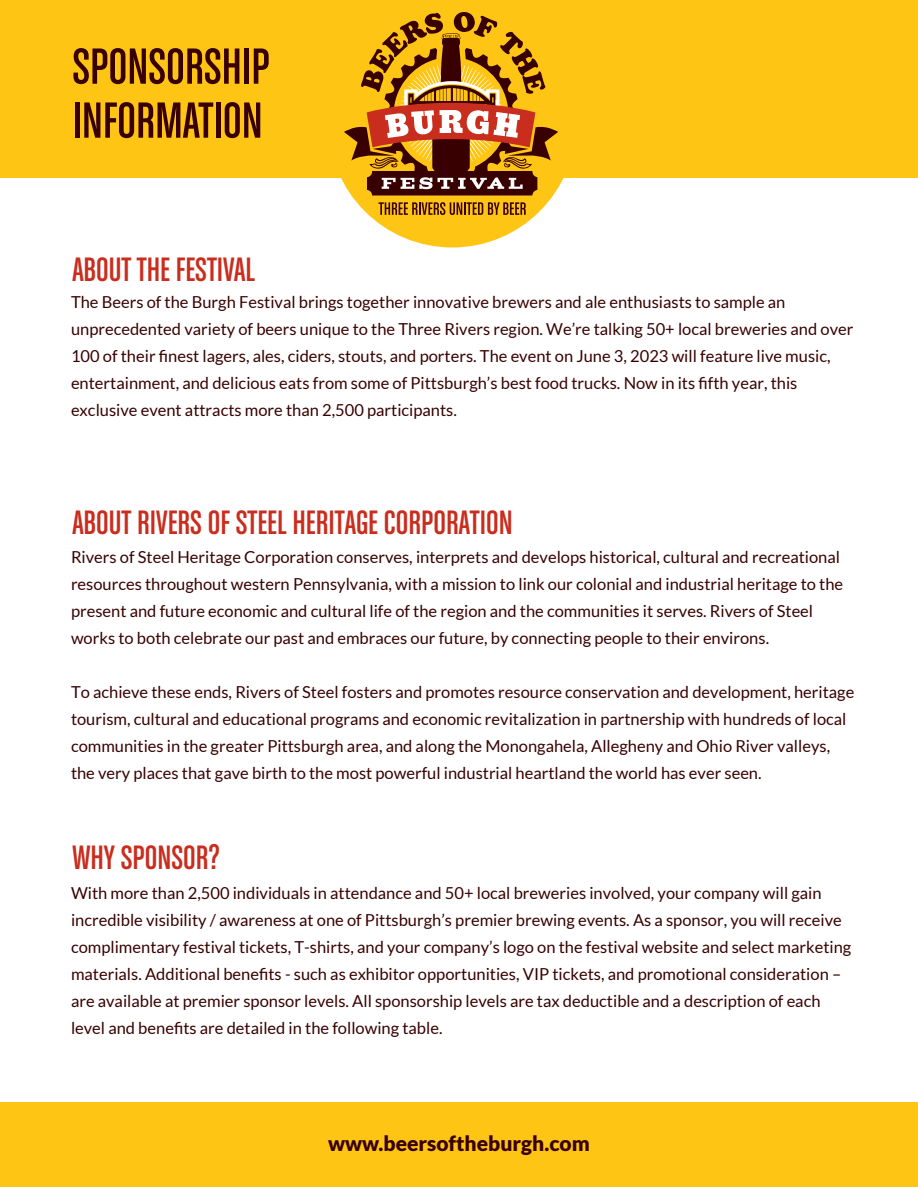
<style>
.page{position:relative;width:918px;height:1188px;background:#fff}
.page>*{position:absolute;margin:0;border:0;box-sizing:border-box;transform-origin:0 0}
.t1{font:54px/54px "Chalet Comprime Cologne Eighty";color:#380000}
.t2{font:36px "Chalet Comprime Cologne Eighty";color:#c92d1e}
.t3{font:900 21px "Lato";color:#380000}
.t4{font:16.5px/27px "Lato";color:#380000}
</style>
<div class="page">
<div style="left:0;top:0;width:918px;height:178px;background:#fec514"></div>
<div style="left:0;top:1102px;width:918px;height:85px;background:#fec514"></div>
<div style="left:328px;top:0;width:248px;height:248px;background:#fec514;border-radius:50%"></div>
<svg style="left:344px;top:12px;width:214px;height:183px"></svg>
<svg style="left:379px;top:202px;width:147px;height:13px"></svg>
<h1 class="t1" style="left:72px;top:38px;width:199px">SPONSORSHIP<br>INFORMATION</h1>
<h2 class="t2" style="left:72px;top:250px;width:184px">ABOUT THE FESTIVAL</h2>
<p class="t4" style="left:71px;top:289px;width:784px">The Beers of the Burgh Festival brings together innovative brewers and ale enthusiasts to sample an unprecedented variety of beers unique to the Three Rivers region. We’re talking 50+ local breweries and over 100 of their finest lagers, ales, ciders, stouts, and porters. The event on June 3, 2023 will feature live music, entertainment, and delicious eats from some of Pittsburgh’s best food trucks. Now in its fifth year, this exclusive event attracts more than 2,500 participants.</p>
<h2 class="t2" style="left:72px;top:502px;width:442px">ABOUT RIVERS OF STEEL HERITAGE CORPORATION</h2>
<p class="t4" style="left:71px;top:544px;width:774px">Rivers of Steel Heritage Corporation conserves, interprets and develops historical, cultural and recreational resources throughout western Pennsylvania, with a mission to link our colonial and industrial heritage to the present and future economic and cultural life of the region and the communities it serves. Rivers of Steel works to both celebrate our past and embraces our future, by connecting people to their environs.</p>
<p class="t4" style="left:71px;top:679px;width:785px">To achieve these ends, Rivers of Steel fosters and promotes resource conservation and development, heritage tourism, cultural and educational programs and economic revitalization in partnership with hundreds of local communities in the greater Pittsburgh area, and along the Monongahela, Allegheny and Ohio River valleys, the very places that gave birth to the most powerful industrial heartland the world has ever seen.</p>
<h2 class="t2" style="left:72px;top:838px;width:149px">WHY SPONSOR?</h2>
<p class="t4" style="left:71px;top:879px;width:782px">With more than 2,500 individuals in attendance and 50+ local breweries involved, your company will gain incredible visibility / awareness at one of Pittsburgh’s premier brewing events. As a sponsor, you will receive complimentary festival tickets, T-shirts, and your company’s logo on the festival website and select marketing materials. Additional benefits - such as exhibitor opportunities, VIP tickets, and promotional consideration – are available at premier sponsor levels. All sponsorship levels are tax deductible and a description of each level and benefits are detailed in the following table.</p>
<p class="t3" style="left:328px;top:1131px;width:263px">www.beersoftheburgh.com</p>
</div>
